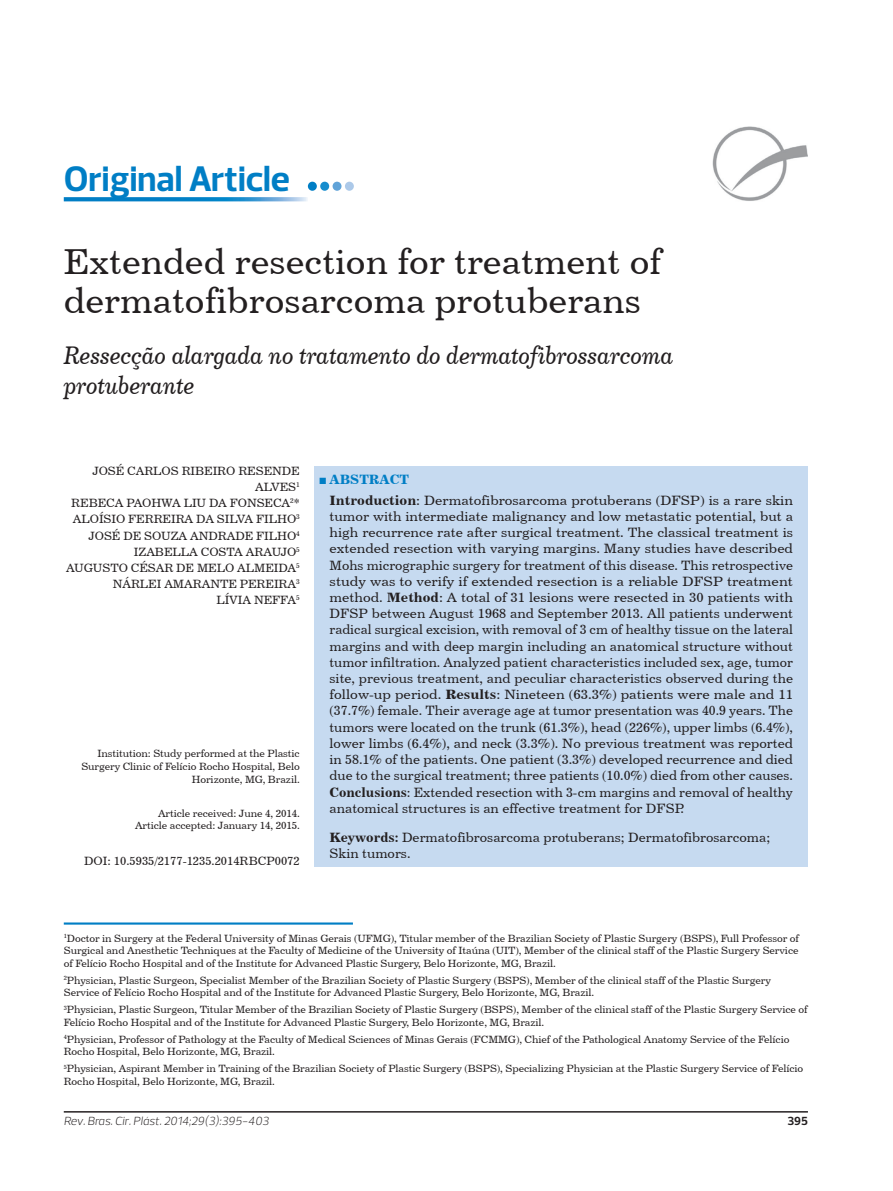
<style>
.page{position:relative;width:893px;height:1191px;background:#fff}
.page>*{position:absolute;margin:0;border:0;box-sizing:border-box;transform-origin:0 0}
.t1{font:36px/39px "Century 731 BT Roman A";color:#231f20}
.t2{font:700 36px "Prelo";color:#007ec5}
.t3{font:25.5px/30px "Century 731 BT Italic A";letter-spacing:-.01em;color:#231f20;scale:.9 1}
.t4{font:13.5px/16.2px "Century 731 BT Roman A";color:#231f20;text-align:justify;scale:1.04 1}
.t5{font:13.5px/16.2px "Century 731 BT Roman A";color:#231f20}
.t6{font:13.5px "Century 731 BT Bold A";color:#007ec5}
.t7{font:12px/16.2px "Century 731 BT Roman A";letter-spacing:-.01em;color:#231f20;text-align:right}
.t8{font:italic 300 12px "Prelo";color:#231f20}
.t9{font:700 12px "Prelo";color:#231f20}
.t10{font:10.5px/12.6px "Century 731 BT Roman A";letter-spacing:-.01em;color:#231f20}
.s1{font-family:"Times New Roman";font-weight:700}
.s2{font-family:"Century 731 BT Bold A"}
</style>
<div class="page">
<img style="left:712px;top:127px;width:96px;height:74px">
<hr style="left:64px;top:1111px;width:744px;height:1px;background:#231f20">
<svg style="left:64px;top:197px;width:244px;height:4px"></svg>
<div style="left:308px;top:182px;width:9px;height:9px;background:#007ec5;border-radius:50%"></div>
<div style="left:333px;top:182px;width:9px;height:9px;background:#60a3d8;border-radius:50%"></div>
<div style="left:320px;top:182px;width:9px;height:9px;background:#178dce;border-radius:50%"></div>
<div style="left:345px;top:182px;width:9px;height:9px;background:#acc9e9;border-radius:50%"></div>
<div style="left:315px;top:465px;width:493px;height:401px;background:#c6daf0"></div>
<hr style="left:64px;top:922px;width:289px;height:2px;background:#007ec5">
<h1 class="t2" style="left:64px;top:157px;width:228px">Original Article</h1>
<h1 class="t1" style="left:64px;top:241px;width:599px">Extended resection for treatment of dermatofibrosarcoma protuberans</h1>
<h2 class="t3" style="left:64px;top:340px;width:679px">Ressecção alargada no tratamento do dermatofibrossarcoma protuberante</h2>
<p class="t7" style="left:66px;top:462px;width:235px">JOSÉ CARLOS RIBEIRO RESENDE<br>ALVES<sup>1<br></sup>REBECA PAOHWA LIU DA FONSECA<sup>2</sup>*<br>ALOÍSIO FERREIRA DA SILVA FILHO<sup>3<br></sup>JOSÉ DE SOUZA ANDRADE FILHO<sup>4<br></sup>IZABELLA COSTA ARAUJO<sup>5<br></sup>AUGUSTO CÉSAR DE MELO ALMEIDA<sup>5<br></sup>NÁRLEI AMARANTE PEREIRA<sup>3<br></sup>LÍVIA NEFFA<sup>5</sup></p>
<p class="t10" style="left:81px;top:747px;width:220px;text-align:right">Institution: Study performed at the Plastic<br>Surgery Clinic of Felício Rocho Hospital, Belo<br>Horizonte, MG, Brazil.</p>
<p class="t10" style="left:135px;top:806px;width:166px;text-align:right">Article received: June 4, 2014.<br>Article accepted: January 14, 2015.</p>
<p class="t7" style="left:84px;top:852px;width:217px">DOI: 10.5935/2177-1235.2014RBCP0072</p>
<p class="t6" style="left:319px;top:471px;width:92px"><span class="s1">■</span> ABSTRACT</p>
<p class="t4" style="left:330px;top:492px;width:447px"><span class="s2">Introduction</span>: Dermatofibrosarcoma protuberans (DFSP) is a rare skin tumor with intermediate malignancy and low metastatic potential, but a high recurrence rate after surgical treatment. The classical treatment is extended resection with varying margins. Many studies have described Mohs micrographic surgery for treatment of this disease. This retrospective study was to verify if extended resection is a reliable DFSP treatment method. <span class="s2">Method</span>: A total of 31 lesions were resected in 30 patients with DFSP between August 1968 and September 2013. All patients underwent radical surgical excision, with removal of 3 cm of healthy tissue on the lateral margins and with deep margin including an anatomical structure without tumor infiltration. Analyzed patient characteristics included sex, age, tumor site, previous treatment, and peculiar characteristics observed during the follow-up period. <span class="s2">Results</span>: Nineteen (63.3%) patients were male and 11 (37.7%) female. Their average age at tumor presentation was 40.9 years. The tumors were located on the trunk (61.3%), head (226%), upper limbs (6.4%), lower limbs (6.4%), and neck (3.3%). No previous treatment was reported in 58.1% of the patients. One patient (3.3%) developed recurrence and died due to the surgical treatment; three patients (10.0%) died from other causes.<br><span class="s2">Conclusions</span>: Extended resection with 3-cm margins and removal of healthy anatomical structures is an effective treatment for DFSP.</p>
<p class="t5" style="left:330px;top:828px;width:442px"><span class="s2">Keywords:</span> Dermatofibrosarcoma protuberans; Dermatofibrosarcoma;<br>Skin tumors.</p>
<p class="t10" style="left:64px;top:931px;width:737px;text-align:justify"><sup>1</sup>Doctor in Surgery at the Federal University of Minas Gerais (UFMG), Titular member of the Brazilian Society of Plastic Surgery (BSPS), Full Professor of Surgical and Anesthetic Techniques at the Faculty of Medicine of the University of Itaúna (UIT), Member of the clinical staff of the Plastic Surgery Service of Felício Rocho Hospital and of the Institute for Advanced Plastic Surgery, Belo Horizonte, MG, Brazil.</p>
<p class="t10" style="left:64px;top:973px;width:709px"><sup>2</sup>Physician, Plastic Surgeon, Specialist Member of the Brazilian Society of Plastic Surgery (BSPS), Member of the clinical staff of the Plastic Surgery<br>Service of Felício Rocho Hospital and of the Institute for Advanced Plastic Surgery, Belo Horizonte, MG, Brazil.</p>
<p class="t10" style="left:64px;top:1003px;width:745px"><sup>3</sup>Physician, Plastic Surgeon, Titular Member of the Brazilian Society of Plastic Surgery (BSPS), Member of the clinical staff of the Plastic Surgery Service of<br>Felício Rocho Hospital and of the Institute for Advanced Plastic Surgery, Belo Horizonte, MG, Brazil.</p>
<p class="t10" style="left:64px;top:1032px;width:727px"><sup>4</sup>Physician, Professor of Pathology at the Faculty of Medical Sciences of Minas Gerais (FCMMG), Chief of the Pathological Anatomy Service of the Felício<br>Rocho Hospital, Belo Horizonte, MG, Brazil.</p>
<p class="t10" style="left:64px;top:1062px;width:741px"><sup>5</sup>Physician, Aspirant Member in Training of the Brazilian Society of Plastic Surgery (BSPS), Specializing Physician at the Plastic Surgery Service of Felício<br>Rocho Hospital, Belo Horizonte, MG, Brazil.</p>
<p class="t8" style="left:64px;top:1114px;width:207px">Rev. Bras. Cir. Plást. 2014;29(3):395-403</p>
<p class="t9" style="left:787px;top:1114px;width:22px">395</p>
</div>
